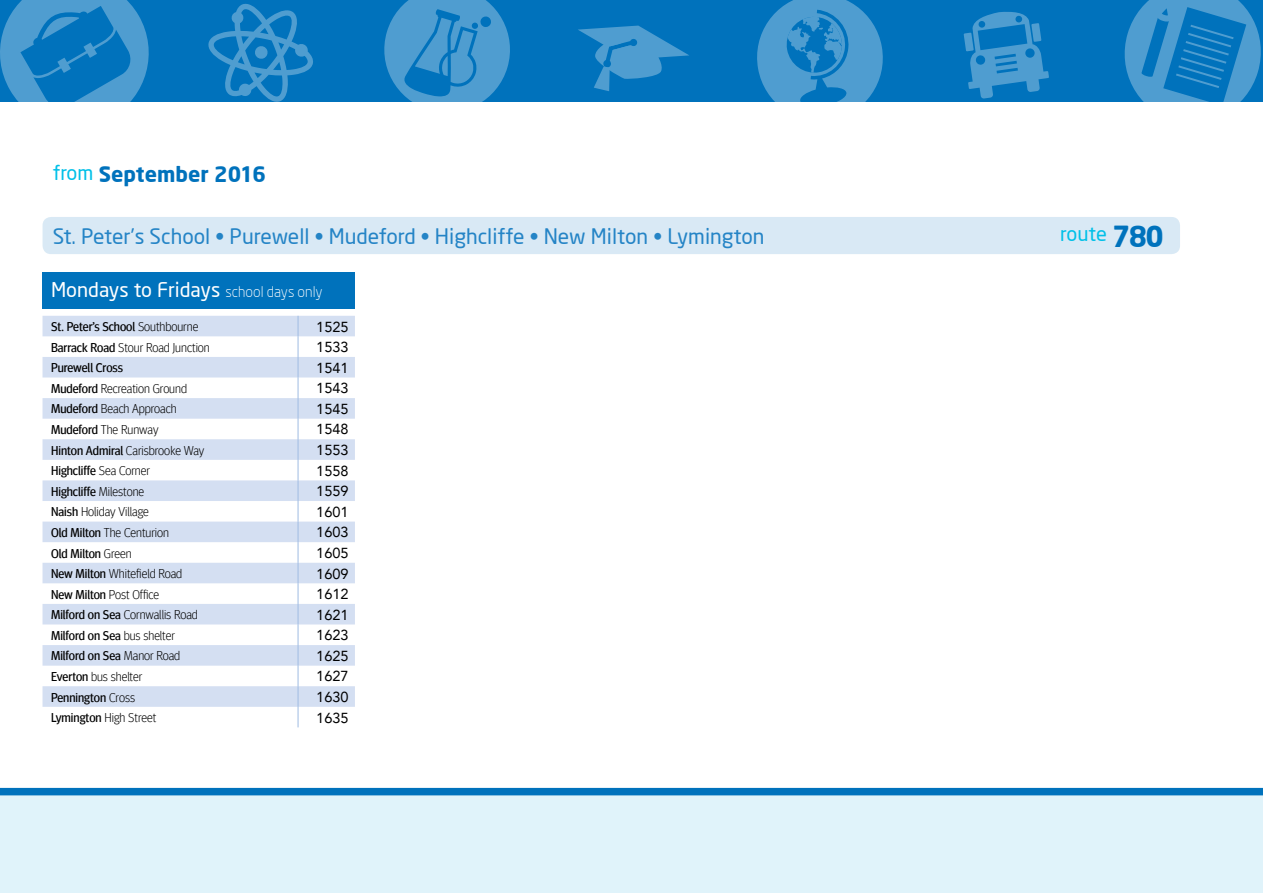
<style>
.page{position:relative;width:1263px;height:893px;background:#fff}
.page>*{position:absolute;margin:0;border:0;box-sizing:border-box;transform-origin:0 0}
.t1{font:21px "Neo Sans";color:#2484c6}
.t2{font:700 21px "Neo Sans";color:#0072bc}
.t3{font:19.95px "Neo Sans";color:#fff}
.t4{font:19.95px "Neo Sans";color:#00c0e8}
.t5{font:14.55px "Avenir LT";color:#000}
.t6{font:300 12.75px "Meta Headline";color:#000}
.t7{font:12.75px "Meta Headline";color:#000}
.s1{font-weight:400;font-size:19.95px;color:#00c0e8}
.s2{font-weight:700;font-size:28.5px;color:#0072bc}
.s3{font-weight:300;font-size:14.55px}
.s4{font-weight:300}
.s5{font-weight:400}
</style>
<div class="page">
<div style="left:0;top:792px;width:1263px;height:101px;background:#e0f3fa"></div>
<div style="left:0;top:788px;width:1263px;height:7px;background:#0072bc"></div>
<div style="left:0;top:0;width:1263px;height:102px;background:#0072bc"></div>
<svg style="left:0;top:0;width:149px;height:102px"></svg>
<svg style="left:757px;top:0;width:126px;height:102px"></svg>
<svg style="left:208px;top:3px;width:105px;height:99px"></svg>
<svg style="left:964px;top:11px;width:85px;height:88px"></svg>
<svg style="left:578px;top:26px;width:111px;height:65px"></svg>
<svg style="left:384px;top:0;width:126px;height:102px"></svg>
<svg style="left:1124px;top:0;width:137px;height:102px"></svg>
<div style="left:43px;top:217px;width:1137px;height:37px;background:#d9e9f5;border-radius:9px"></div>
<div style="left:43px;top:273px;width:312px;height:36px;background:#0072bc"></div>
<svg style="left:43px;top:316px;width:312px;height:391px;fill:#d4dff2"></svg>
<hr style="left:297px;top:316px;width:2px;height:20px;background:#a1bde3">
<hr style="left:297px;top:336px;width:2px;height:21px;background:#a1bde3">
<hr style="left:297px;top:357px;width:2px;height:20px;background:#a1bde3">
<hr style="left:297px;top:377px;width:2px;height:21px;background:#a1bde3">
<hr style="left:297px;top:398px;width:2px;height:21px;background:#a1bde3">
<hr style="left:297px;top:419px;width:2px;height:20px;background:#a1bde3">
<hr style="left:297px;top:439px;width:2px;height:21px;background:#a1bde3">
<hr style="left:297px;top:460px;width:2px;height:20px;background:#a1bde3">
<hr style="left:297px;top:480px;width:2px;height:21px;background:#a1bde3">
<hr style="left:297px;top:501px;width:2px;height:21px;background:#a1bde3">
<hr style="left:297px;top:522px;width:2px;height:20px;background:#a1bde3">
<hr style="left:297px;top:542px;width:2px;height:21px;background:#a1bde3">
<hr style="left:297px;top:563px;width:2px;height:20px;background:#a1bde3">
<hr style="left:297px;top:583px;width:2px;height:21px;background:#a1bde3">
<hr style="left:297px;top:604px;width:2px;height:20px;background:#a1bde3">
<hr style="left:297px;top:624px;width:2px;height:21px;background:#a1bde3">
<hr style="left:297px;top:645px;width:2px;height:21px;background:#a1bde3">
<hr style="left:297px;top:666px;width:2px;height:20px;background:#a1bde3">
<hr style="left:297px;top:686px;width:2px;height:21px;background:#a1bde3">
<hr style="left:297px;top:707px;width:2px;height:20px;background:#a1bde3">
<h1 class="t2" style="left:53px;top:161px;width:215px"><span class="s1">from</span> September 2016</h1>
<h1 class="t1" style="left:53px;top:224px;width:713px">St. Peter’s School • Purewell • Mudeford • Highcliffe • New Milton • Lymington</h1>
<h2 class="t4" style="left:1060px;top:221px;width:105px">route <span class="s2">780</span></h2>
<h2 class="t3" style="left:51px;top:278px;width:273px">Mondays to Fridays <span class="s3">school days only</span></h2>
<p class="t7" style="left:51px;top:319px;width:149px">St. Peter’s School <span class="s4">Southbourne</span></p>
<p class="t5" style="left:316px;top:318px;width:34px">1525</p>
<p class="t6" style="left:51px;top:340px;width:160px"><span class="s5">Barrack Road</span> Stour Road Junction</p>
<p class="t5" style="left:316px;top:339px;width:34px">1533</p>
<p class="t7" style="left:51px;top:360px;width:74px">Purewell Cross</p>
<p class="t5" style="left:316px;top:359px;width:34px">1541</p>
<p class="t6" style="left:51px;top:381px;width:138px"><span class="s5">Mudeford</span> Recreation Ground</p>
<p class="t5" style="left:316px;top:380px;width:34px">1543</p>
<p class="t6" style="left:51px;top:402px;width:127px"><span class="s5">Mudeford</span> Beach Approach</p>
<p class="t5" style="left:316px;top:400px;width:34px">1545</p>
<p class="t6" style="left:51px;top:422px;width:109px"><span class="s5">Mudeford</span> The Runway</p>
<p class="t5" style="left:316px;top:421px;width:34px">1548</p>
<p class="t6" style="left:51px;top:443px;width:155px"><span class="s5">Hinton Admiral</span> Carisbrooke Way</p>
<p class="t5" style="left:316px;top:442px;width:34px">1553</p>
<p class="t7" style="left:51px;top:463px;width:101px">Highcliffe <span class="s4">Sea Corner</span></p>
<p class="t5" style="left:316px;top:462px;width:34px">1558</p>
<p class="t7" style="left:51px;top:484px;width:95px">Highcliffe <span class="s4">Milestone</span></p>
<p class="t5" style="left:316px;top:483px;width:34px">1559</p>
<p class="t6" style="left:51px;top:504px;width:99px"><span class="s5">Naish</span> Holiday Village</p>
<p class="t5" style="left:316px;top:503px;width:34px">1601</p>
<p class="t6" style="left:51px;top:525px;width:119px"><span class="s5">Old Milton</span> The Centurion</p>
<p class="t5" style="left:316px;top:524px;width:34px">1603</p>
<p class="t7" style="left:51px;top:546px;width:82px">Old Milton <span class="s4">Green</span></p>
<p class="t5" style="left:316px;top:544px;width:34px">1605</p>
<p class="t6" style="left:51px;top:566px;width:133px"><span class="s5">New Milton</span> Whitefield Road</p>
<p class="t5" style="left:316px;top:565px;width:34px">1609</p>
<p class="t6" style="left:51px;top:587px;width:110px"><span class="s5">New Milton</span> Post Office</p>
<p class="t5" style="left:316px;top:586px;width:34px">1612</p>
<p class="t6" style="left:51px;top:607px;width:148px"><span class="s5">Milford on Sea</span> Cornwallis Road</p>
<p class="t5" style="left:316px;top:606px;width:34px">1621</p>
<p class="t7" style="left:51px;top:628px;width:125px">Milford on Sea <span class="s4">bus shelter</span></p>
<p class="t5" style="left:316px;top:627px;width:34px">1623</p>
<p class="t7" style="left:51px;top:649px;width:131px">Milford on Sea <span class="s4">Manor Road</span></p>
<p class="t5" style="left:316px;top:647px;width:34px">1625</p>
<p class="t6" style="left:51px;top:669px;width:93px"><span class="s5">Everton</span> bus shelter</p>
<p class="t5" style="left:316px;top:668px;width:34px">1627</p>
<p class="t7" style="left:51px;top:690px;width:86px">Pennington <span class="s4">Cross</span></p>
<p class="t5" style="left:316px;top:688px;width:34px">1630</p>
<p class="t6" style="left:51px;top:710px;width:107px"><span class="s5">Lymington</span> High Street</p>
<p class="t5" style="left:316px;top:709px;width:34px">1635</p>
</div>
